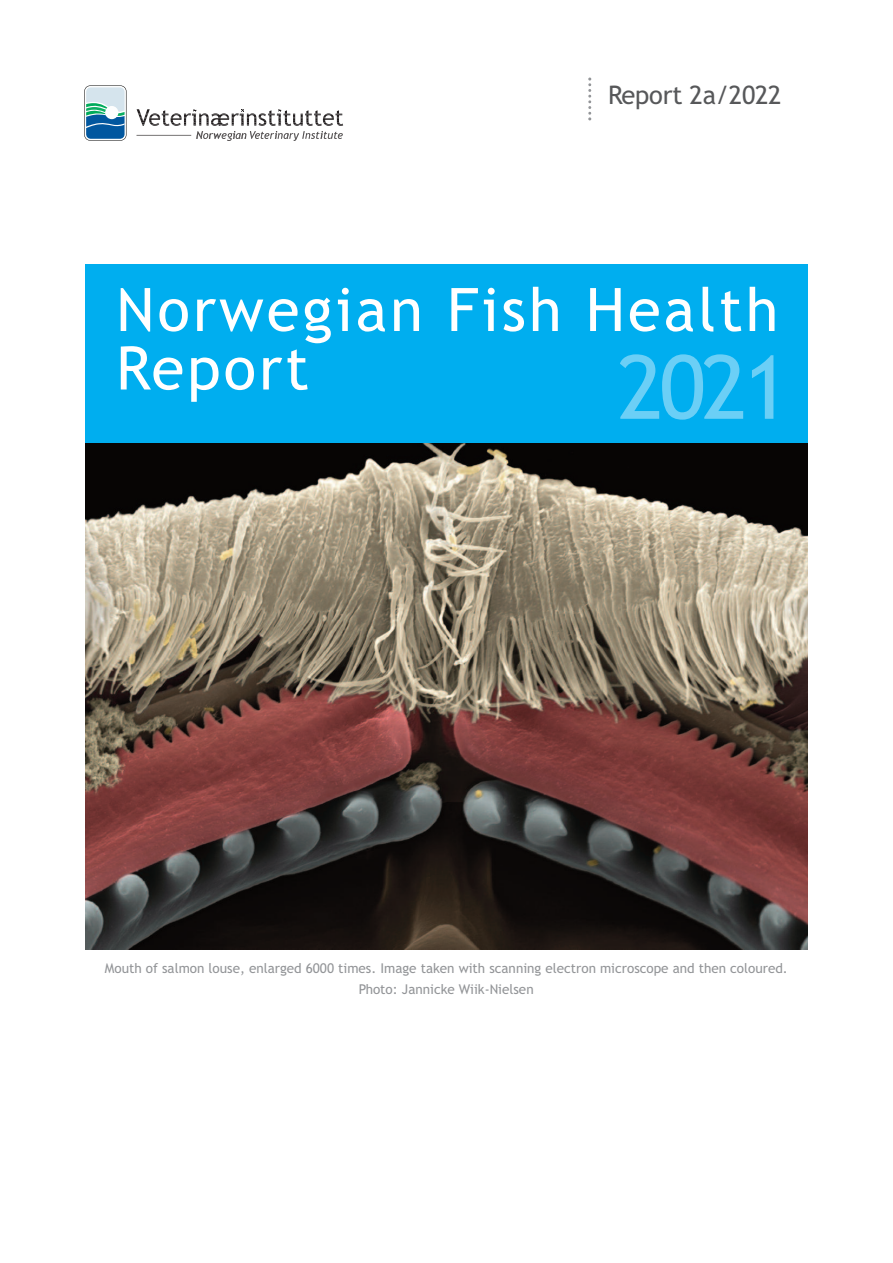
<style>
.page{position:relative;width:893px;height:1263px;background:#fff}
.page>*{position:absolute;margin:0;border:0;box-sizing:border-box;transform-origin:0 0}
.t1{font:60px/58.5px "Trebuchet MS";letter-spacing:.05em;color:#fff}
.t2{font:25.5px "Trebuchet MS";letter-spacing:-.01em;color:#57585a}
.t3{font:13.5px/21px "Trebuchet MS";color:#939598;text-align:center}
</style>
<div class="page">
<svg style="left:588px;top:78px;width:3px;height:42px"></svg>
<img style="left:85px;top:442px;width:723px;height:507px">
<svg style="left:137px;top:109px;width:206px;height:32px"></svg>
<svg style="left:84px;top:86px;width:42px;height:55px;background:#79abc2"></svg>
<div style="left:105px;top:106px;width:13px;height:13px;background:#fdfefe;border-radius:50%"></div>
<div style="left:85px;top:264px;width:723px;height:178px;background:#00aeef"></div>
<svg style="left:620px;top:354px;width:153px;height:66px"></svg>
<h2 class="t2" style="left:608px;top:80px;width:175px">Report 2a/2022</h2>
<h1 class="t1" style="left:116px;top:281px;width:664px">Norwegian Fish Health<br>Report</h1>
<p class="t3" style="left:105px;top:958px;width:684px">Mouth of salmon louse, enlarged 6000 times. Image taken with scanning electron microscope and then coloured.<br>Photo: Jannicke Wiik-Nielsen</p>
</div>
